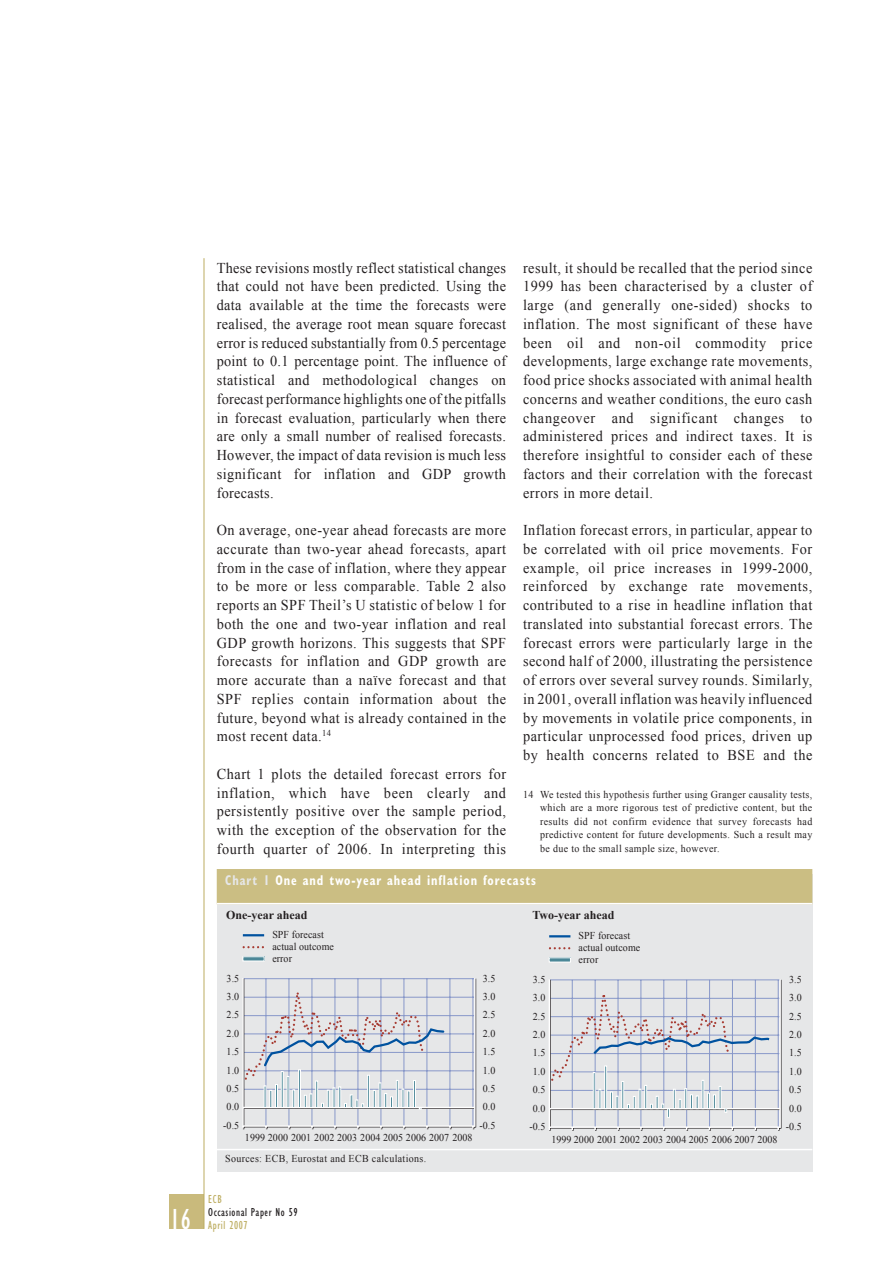
<style>
.page{position:relative;width:893px;height:1263px;background:#fff}
.page>*{position:absolute;margin:0;border:0;box-sizing:border-box;transform-origin:0 0}
.t1{font:condensed 30px "Gill Sans";color:#fff;scale:.95 1}
.t2{font:15px/18.8px "Times New Roman";letter-spacing:.035em;color:#231f20;text-align:justify;scale:.95 1}
.t3{font:700 condensed 14.25px "Gill Sans";letter-spacing:.075em;color:#fff;scale:.85 1}
.t4{font:700 12px "Times New Roman";color:#231f20}
.t5{font:condensed 12px "Gill Sans";letter-spacing:.05em;color:#231f20;scale:.95 1}
.t6{font:condensed 12px "Gill Sans";letter-spacing:.05em;color:#bdad61;scale:.95 1}
.t7{font:10.5px/12px "Times New Roman";letter-spacing:.005em;color:#231f20;scale:.95 1}
.t8{font:10.5px "Times New Roman";letter-spacing:.035em;color:#231f20;scale:.95 1}
.s1{color:#e6e7e8}
</style>
<div class="page">
<div style="left:170px;top:1195px;width:34px;height:34px;background:#c9ba7c"></div>
<hr style="left:204px;top:258px;width:1px;height:971px;background:#bdad61">
<div style="left:217px;top:874px;width:595px;height:298px;background:#e6e7e8"></div>
<div style="left:217px;top:869px;width:595px;height:35px;background:#cbbe83"></div>
<hr style="left:217px;top:903px;width:595px;height:1px;background:#fff">
<hr style="left:266px;top:979px;width:1px;height:147px;background:#8898c9">
<hr style="left:289px;top:979px;width:1px;height:147px;background:#8898c9">
<hr style="left:312px;top:979px;width:1px;height:147px;background:#8898c9">
<hr style="left:335px;top:979px;width:1px;height:147px;background:#8898c9">
<hr style="left:357px;top:979px;width:1px;height:147px;background:#8898c9">
<hr style="left:380px;top:979px;width:1px;height:147px;background:#8898c9">
<hr style="left:403px;top:979px;width:1px;height:147px;background:#8898c9">
<hr style="left:426px;top:979px;width:1px;height:147px;background:#8898c9">
<hr style="left:449px;top:979px;width:1px;height:147px;background:#8898c9">
<hr style="left:472px;top:979px;width:1px;height:147px;background:#8898c9">
<hr style="left:243px;top:1089px;width:232px;height:1px;background:#8898c9">
<hr style="left:243px;top:1071px;width:232px;height:1px;background:#8898c9">
<hr style="left:243px;top:1052px;width:232px;height:1px;background:#8898c9">
<hr style="left:243px;top:1034px;width:232px;height:1px;background:#8898c9">
<hr style="left:243px;top:1015px;width:232px;height:1px;background:#8898c9">
<hr style="left:243px;top:997px;width:232px;height:1px;background:#8898c9">
<hr style="left:243px;top:978px;width:232px;height:1px;background:#8898c9">
<hr style="left:243px;top:1107px;width:232px;height:2px;background:#231f20">
<hr style="left:474px;top:979px;width:2px;height:148px;background:#231f20">
<hr style="left:242px;top:979px;width:2px;height:147px;background:#fff">
<hr style="left:243px;top:1125px;width:232px;height:2px;background:#fff">
<hr style="left:243px;top:1107px;width:232px;height:1px;background:#fff">
<hr style="left:474px;top:979px;width:1px;height:147px;background:#fff">
<svg style="left:244px;top:946px;width:20px;height:2px"></svg>
<svg style="left:243px;top:978px;width:202px;height:131px"></svg>
<hr style="left:243px;top:934px;width:21px;height:2px;background:#00529f">
<hr style="left:549px;top:1090px;width:231px;height:1px;background:#8898c9">
<hr style="left:549px;top:1072px;width:231px;height:1px;background:#8898c9">
<hr style="left:549px;top:1053px;width:231px;height:1px;background:#8898c9">
<hr style="left:549px;top:1035px;width:231px;height:1px;background:#8898c9">
<hr style="left:549px;top:1016px;width:231px;height:1px;background:#8898c9">
<hr style="left:549px;top:998px;width:231px;height:1px;background:#8898c9">
<hr style="left:549px;top:980px;width:231px;height:1px;background:#8898c9">
<hr style="left:572px;top:980px;width:1px;height:147px;background:#8898c9">
<hr style="left:595px;top:980px;width:1px;height:147px;background:#8898c9">
<hr style="left:617px;top:980px;width:1px;height:147px;background:#8898c9">
<hr style="left:640px;top:980px;width:1px;height:147px;background:#8898c9">
<hr style="left:663px;top:980px;width:1px;height:147px;background:#8898c9">
<hr style="left:686px;top:980px;width:1px;height:147px;background:#8898c9">
<hr style="left:709px;top:980px;width:1px;height:147px;background:#8898c9">
<hr style="left:732px;top:980px;width:1px;height:147px;background:#8898c9">
<hr style="left:755px;top:980px;width:1px;height:147px;background:#8898c9">
<hr style="left:778px;top:980px;width:1px;height:147px;background:#8898c9">
<hr style="left:550px;top:1127px;width:230px;height:2px;background:#231f20">
<hr style="left:550px;top:1109px;width:230px;height:1px;background:#231f20">
<hr style="left:780px;top:981px;width:1px;height:147px;background:#231f20">
<hr style="left:548px;top:980px;width:2px;height:147px;background:#fff">
<hr style="left:549px;top:1126px;width:231px;height:2px;background:#fff">
<hr style="left:549px;top:1108px;width:231px;height:1px;background:#fff">
<hr style="left:779px;top:980px;width:1px;height:147px;background:#fff">
<svg style="left:549px;top:979px;width:222px;height:139px"></svg>
<svg style="left:550px;top:947px;width:20px;height:2px"></svg>
<hr style="left:549px;top:935px;width:21px;height:2px;background:#00529f">
<hr style="left:217px;top:1149px;width:595px;height:1px;background:#fff">
<h1 class="t1" style="left:170px;top:1208px;width:23px">16</h1>
<p class="t2" style="left:217px;top:258px;width:306px">These revisions mostly reflect statistical changes that could not have been predicted. Using the data available at the time the forecasts were realised, the average root mean square forecast error is reduced substantially from 0.5 percentage point to 0.1 percentage point. The influence of statistical and methodological changes on forecast performance highlights one of the pitfalls in forecast evaluation, particularly when there are only a small number of realised forecasts.<br>However, the impact of data revision is much less significant for inflation and GDP growth forecasts.</p>
<p class="t2" style="left:217px;top:521px;width:306px">On average, one-year ahead forecasts are more accurate than two-year ahead forecasts, apart from in the case of inflation, where they appear to be more or less comparable. Table 2 also reports an SPF Theil’s U statistic of below 1 for both the one and two-year inflation and real GDP growth horizons. This suggests that SPF forecasts for inflation and GDP growth are more accurate than a naïve forecast and that SPF replies contain information about the future, beyond what is already contained in the most recent data.<sup>14</sup></p>
<p class="t2" style="left:217px;top:764px;width:306px">Chart 1 plots the detailed forecast errors for inflation, which have been clearly and persistently positive over the sample period, with the exception of the observation for the fourth quarter of 2006. In interpreting this</p>
<p class="t2" style="left:523px;top:258px;width:306px">result, it should be recalled that the period since 1999 has been characterised by a cluster of large (and generally one-sided) shocks to inflation. The most significant of these have been oil and non-oil commodity price developments, large exchange rate movements, food price shocks associated with animal health concerns and weather conditions, the euro cash changeover and significant changes to administered prices and indirect taxes. It is therefore insightful to consider each of these factors and their correlation with the forecast errors in more detail.</p>
<p class="t2" style="left:523px;top:521px;width:306px">Inflation forecast errors, in particular, appear to be correlated with oil price movements. For example, oil price increases in 1999-2000, reinforced by exchange rate movements, contributed to a rise in headline inflation that translated into substantial forecast errors. The forecast errors were particularly large in the second half of 2000, illustrating the persistence of errors over several survey rounds. Similarly, in 2001, overall inflation was heavily influenced by movements in volatile price components, in particular unprocessed food prices, driven up by health concerns related to BSE and the</p>
<p class="t7" style="left:540px;top:788px;width:288px;line-height:13.5px;text-align:justify;text-indent:-17px">14 We tested this hypothesis further using Granger causality tests, which are a more rigorous test of predictive content, but the results did not confirm evidence that survey forecasts had predictive content for future developments. Such a result may be due to the small sample size, however.</p>
<p class="t3" style="left:225px;top:875px;width:367px"><span class="s1">Chart 1</span> One and two-year ahead inflation forecasts</p>
<p class="t4" style="left:226px;top:909px;width:83px">One-year ahead</p>
<p class="t4" style="left:532px;top:909px;width:83px">Two-year ahead</p>
<p class="t7" style="left:272px;top:928px;width:66px">SPF forecast actual outcome error</p>
<p class="t7" style="left:578px;top:930px;width:66px">SPF forecast actual outcome error</p>
<p class="t7" style="left:226px;top:972px;width:15px">3.5</p>
<p class="t7" style="left:483px;top:972px;width:15px">3.5</p>
<p class="t7" style="left:533px;top:973px;width:15px">3.5</p>
<p class="t7" style="left:789px;top:973px;width:15px">3.5</p>
<p class="t7" style="left:226px;top:990px;width:15px">3.0</p>
<p class="t7" style="left:483px;top:990px;width:15px">3.0</p>
<p class="t7" style="left:533px;top:992px;width:15px">3.0</p>
<p class="t7" style="left:789px;top:992px;width:15px">3.0</p>
<p class="t7" style="left:226px;top:1009px;width:15px">2.5</p>
<p class="t7" style="left:483px;top:1009px;width:15px">2.5</p>
<p class="t7" style="left:533px;top:1010px;width:15px">2.5</p>
<p class="t7" style="left:789px;top:1010px;width:15px">2.5</p>
<p class="t7" style="left:226px;top:1027px;width:15px">2.0</p>
<p class="t7" style="left:483px;top:1027px;width:15px">2.0</p>
<p class="t7" style="left:533px;top:1028px;width:15px">2.0</p>
<p class="t7" style="left:789px;top:1028px;width:15px">2.0</p>
<p class="t7" style="left:226px;top:1046px;width:15px">1.5</p>
<p class="t7" style="left:483px;top:1046px;width:15px">1.5</p>
<p class="t7" style="left:533px;top:1047px;width:15px">1.5</p>
<p class="t7" style="left:789px;top:1047px;width:15px">1.5</p>
<p class="t7" style="left:226px;top:1064px;width:15px">1.0</p>
<p class="t7" style="left:483px;top:1064px;width:15px">1.0</p>
<p class="t7" style="left:533px;top:1065px;width:15px">1.0</p>
<p class="t7" style="left:789px;top:1065px;width:15px">1.0</p>
<p class="t7" style="left:226px;top:1083px;width:15px">0.5</p>
<p class="t7" style="left:483px;top:1083px;width:15px">0.5</p>
<p class="t7" style="left:533px;top:1084px;width:15px">0.5</p>
<p class="t7" style="left:789px;top:1084px;width:15px">0.5</p>
<p class="t7" style="left:226px;top:1101px;width:15px">0.0</p>
<p class="t7" style="left:483px;top:1101px;width:15px">0.0</p>
<p class="t7" style="left:533px;top:1102px;width:15px">0.0</p>
<p class="t7" style="left:789px;top:1102px;width:15px">0.0</p>
<p class="t7" style="left:223px;top:1119px;width:18px">-0.5</p>
<p class="t7" style="left:479px;top:1119px;width:18px">-0.5</p>
<p class="t7" style="left:529px;top:1121px;width:18px">-0.5</p>
<p class="t7" style="left:785px;top:1121px;width:18px">-0.5</p>
<p class="t7" style="left:245px;top:1132px;width:241px">1999 2000 2001 2002 2003 2004 2005 2006 2007 2008</p>
<p class="t7" style="left:551px;top:1133px;width:239px">1999 2000 2001 2002 2003 2004 2005 2006 2007 2008</p>
<p class="t8" style="left:225px;top:1153px;width:213px">Sources: ECB, Eurostat and ECB calculations.</p>
<p class="t6" style="left:208px;top:1195px;width:16px">ECB</p>
<p class="t5" style="left:208px;top:1208px;width:96px">Occasional Paper No 59</p>
<p class="t6" style="left:208px;top:1221px;width:43px">April 2007</p>
</div>
